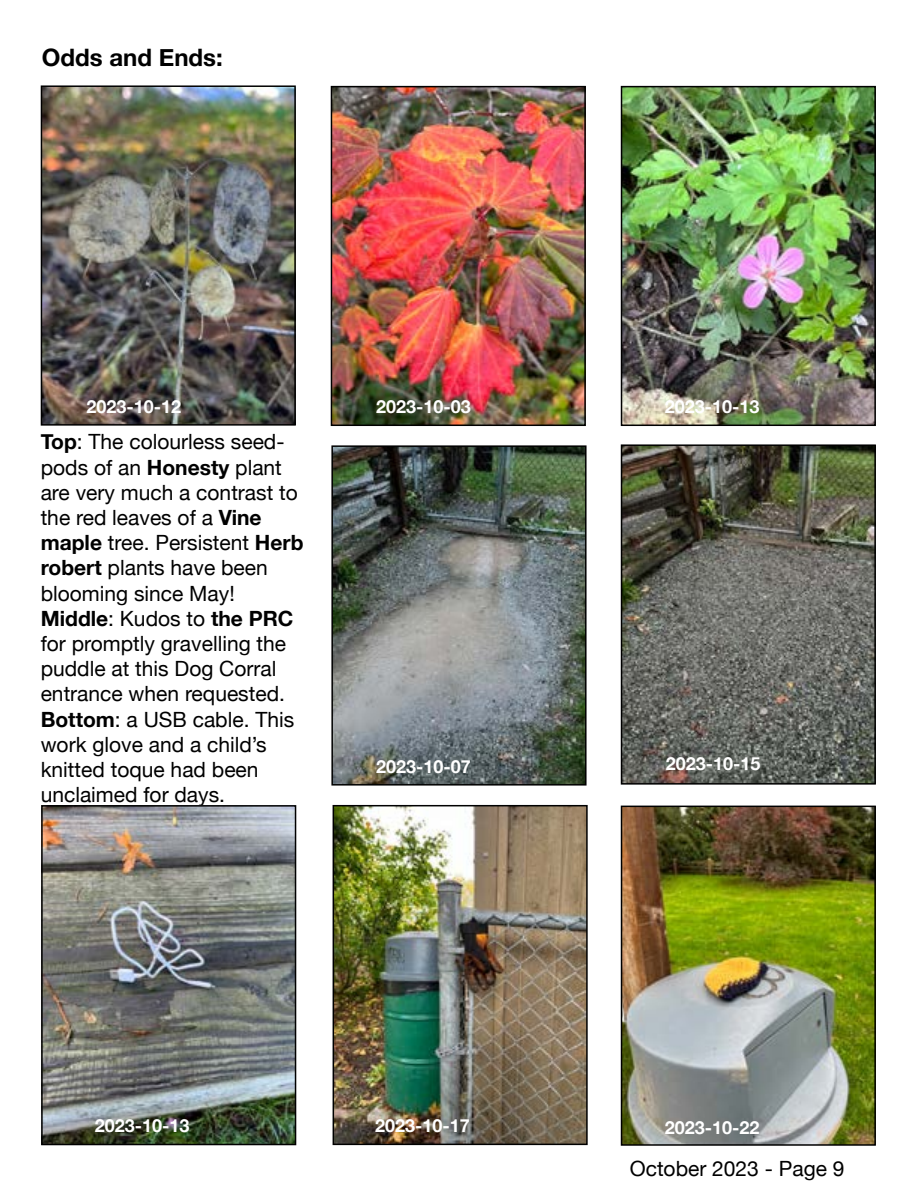
<style>
.page{position:relative;width:918px;height:1188px;background:#fff}
.page>*{position:absolute;margin:0;border:0;box-sizing:border-box;transform-origin:0 0}
.t1{font:700 24px "Helvetica Neue";color:#000}
.t2{font:21px/25.2px "Helvetica Neue";color:#000}
.t3{font:700 18px "Helvetica Neue";color:#fff}
.s1{font-weight:700}
</style>
<div class="page">
<img style="left:44px;top:88px;width:249px;height:335px">
<div style="left:41px;top:85px;width:255px;height:341px;border:2px solid #000"></div>
<img style="left:624px;top:89px;width:249px;height:334px">
<div style="left:621px;top:86px;width:255px;height:340px;border:2px solid #000"></div>
<img style="left:334px;top:448px;width:250px;height:335px">
<div style="left:331px;top:445px;width:256px;height:341px;border:2px solid #000"></div>
<img style="left:624px;top:447px;width:249px;height:335px">
<div style="left:621px;top:444px;width:255px;height:341px;border:2px solid #000"></div>
<img style="left:334px;top:89px;width:249px;height:334px">
<div style="left:331px;top:86px;width:255px;height:340px;border:2px solid #000"></div>
<img style="left:44px;top:808px;width:249px;height:334px">
<div style="left:41px;top:805px;width:255px;height:340px;border:2px solid #000"></div>
<img style="left:336px;top:808px;width:249px;height:334px">
<div style="left:333px;top:805px;width:255px;height:340px;border:2px solid #000"></div>
<img style="left:624px;top:809px;width:249px;height:334px">
<div style="left:621px;top:806px;width:255px;height:340px;border:2px solid #000"></div>
<p class="t1" style="left:42px;top:39px;width:182px">Odds and Ends:</p>
<p class="t3" style="left:86px;top:392px;width:96px">2023-10-12</p>
<p class="t3" style="left:665px;top:392px;width:96px">2023-10-13</p>
<p class="t3" style="left:376px;top:392px;width:96px">2023-10-03</p>
<p class="t2" style="left:41px;top:430px;width:264px"><span class="s1">Top</span>: The colourless seed&shy;pods of an <span class="s1">Honesty</span> plant are very much a contrast to the red leaves of a <span class="s1">Vine maple</span> tree. Persistent <span class="s1">Herb robert</span> plants have been blooming since May!<br><span class="s1">Middle</span>: Kudos to <span class="s1">the PRC </span>for promptly gravelling the puddle at this Dog Corral entrance when requested.<br><span class="s1">Bottom</span>: a USB cable. This work glove and a child’s knitted toque had been unclaimed for days.</p>
<p class="t3" style="left:666px;top:750px;width:96px">2023-10-15</p>
<p class="t3" style="left:376px;top:752px;width:96px">2023-10-07</p>
<p class="t3" style="left:712px;top:752px;width:49px">07 01</p>
<p class="t3" style="left:95px;top:1111px;width:96px">2023-10-13</p>
<p class="t3" style="left:375px;top:1111px;width:96px">2023-10-17</p>
<p class="t3" style="left:665px;top:1114px;width:96px">2023-10-22</p>
<p class="t2" style="left:630px;top:1157px;width:216px">October 2023 - Page 9</p>
</div>
